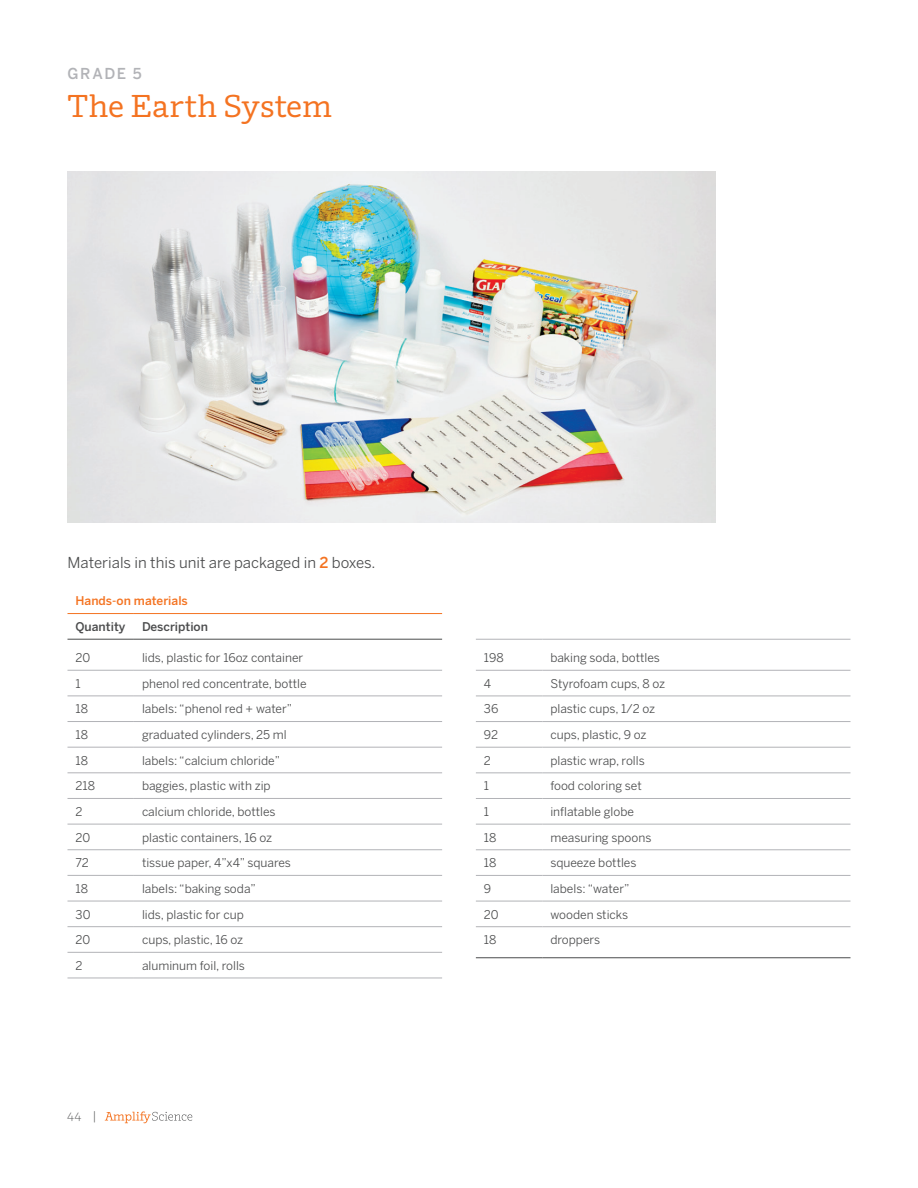
<style>
.page{position:relative;width:918px;height:1188px;background:#fff}
.page>*{position:absolute;margin:0;border:0;box-sizing:border-box;transform-origin:0 0}
.t1{font:31.5px "Amplify";color:#f47321}
.t2{font:15px "Benton Sans";color:#4b4c4d}
.t3{font:500 15px "Benton Sans";letter-spacing:.105em;color:#b2b3b7}
.t4{font:12px "Benton Sans";color:#4b4c4d}
.t5{font:500 12px "Benton Sans";color:#4b4c4d}
.t6{font:500 12px "Benton Sans";color:#f47321}
.t7{font:300 12px "Amplify";color:#4b4c4d}
.s1{font-weight:500;color:#f47321}
</style>
<div class="page">
<img style="left:68px;top:171px;width:648px;height:351px">
<svg style="left:105px;top:1112px;width:87px;height:11px"></svg>
<hr style="left:68px;top:639px;width:66px;height:1px;background:#4b4c4d">
<hr style="left:134px;top:639px;width:308px;height:1px;background:#4b4c4d">
<hr style="left:68px;top:613px;width:66px;height:1px;background:#f47321">
<hr style="left:134px;top:613px;width:308px;height:1px;background:#f47321">
<hr style="left:68px;top:670px;width:66px;height:1px;background:#b2b3b7">
<hr style="left:134px;top:670px;width:308px;height:1px;background:#b2b3b7">
<hr style="left:68px;top:696px;width:66px;height:1px;background:#b2b3b7">
<hr style="left:134px;top:696px;width:308px;height:1px;background:#b2b3b7">
<hr style="left:68px;top:721px;width:66px;height:1px;background:#b2b3b7">
<hr style="left:134px;top:721px;width:308px;height:1px;background:#b2b3b7">
<hr style="left:68px;top:747px;width:66px;height:1px;background:#b2b3b7">
<hr style="left:134px;top:747px;width:308px;height:1px;background:#b2b3b7">
<hr style="left:68px;top:773px;width:66px;height:1px;background:#b2b3b7">
<hr style="left:134px;top:773px;width:308px;height:1px;background:#b2b3b7">
<hr style="left:68px;top:798px;width:66px;height:1px;background:#b2b3b7">
<hr style="left:134px;top:798px;width:308px;height:1px;background:#b2b3b7">
<hr style="left:68px;top:824px;width:66px;height:1px;background:#b2b3b7">
<hr style="left:134px;top:824px;width:308px;height:1px;background:#b2b3b7">
<hr style="left:68px;top:849px;width:66px;height:1px;background:#b2b3b7">
<hr style="left:134px;top:849px;width:308px;height:1px;background:#b2b3b7">
<hr style="left:68px;top:875px;width:66px;height:1px;background:#b2b3b7">
<hr style="left:134px;top:875px;width:308px;height:1px;background:#b2b3b7">
<hr style="left:68px;top:901px;width:66px;height:1px;background:#b2b3b7">
<hr style="left:134px;top:901px;width:308px;height:1px;background:#b2b3b7">
<hr style="left:68px;top:926px;width:66px;height:1px;background:#b2b3b7">
<hr style="left:134px;top:926px;width:308px;height:1px;background:#b2b3b7">
<hr style="left:68px;top:952px;width:66px;height:1px;background:#b2b3b7">
<hr style="left:134px;top:952px;width:308px;height:1px;background:#b2b3b7">
<hr style="left:68px;top:978px;width:66px;height:1px;background:#b2b3b7">
<hr style="left:134px;top:978px;width:308px;height:1px;background:#b2b3b7">
<hr style="left:476px;top:957px;width:66px;height:1px;background:#4b4c4d">
<hr style="left:542px;top:957px;width:308px;height:1px;background:#4b4c4d">
<hr style="left:476px;top:639px;width:66px;height:1px;background:#b2b3b7">
<hr style="left:542px;top:639px;width:308px;height:1px;background:#b2b3b7">
<hr style="left:476px;top:670px;width:66px;height:1px;background:#b2b3b7">
<hr style="left:542px;top:670px;width:308px;height:1px;background:#b2b3b7">
<hr style="left:476px;top:696px;width:66px;height:1px;background:#b2b3b7">
<hr style="left:542px;top:696px;width:308px;height:1px;background:#b2b3b7">
<hr style="left:476px;top:721px;width:66px;height:1px;background:#b2b3b7">
<hr style="left:542px;top:721px;width:308px;height:1px;background:#b2b3b7">
<hr style="left:476px;top:747px;width:66px;height:1px;background:#b2b3b7">
<hr style="left:542px;top:747px;width:308px;height:1px;background:#b2b3b7">
<hr style="left:476px;top:773px;width:66px;height:1px;background:#b2b3b7">
<hr style="left:542px;top:773px;width:308px;height:1px;background:#b2b3b7">
<hr style="left:476px;top:798px;width:66px;height:1px;background:#b2b3b7">
<hr style="left:542px;top:798px;width:308px;height:1px;background:#b2b3b7">
<hr style="left:476px;top:824px;width:66px;height:1px;background:#b2b3b7">
<hr style="left:542px;top:824px;width:308px;height:1px;background:#b2b3b7">
<hr style="left:476px;top:850px;width:66px;height:1px;background:#b2b3b7">
<hr style="left:542px;top:850px;width:308px;height:1px;background:#b2b3b7">
<hr style="left:476px;top:875px;width:66px;height:1px;background:#b2b3b7">
<hr style="left:542px;top:875px;width:308px;height:1px;background:#b2b3b7">
<hr style="left:476px;top:901px;width:66px;height:1px;background:#b2b3b7">
<hr style="left:542px;top:901px;width:308px;height:1px;background:#b2b3b7">
<hr style="left:476px;top:926px;width:66px;height:1px;background:#b2b3b7">
<hr style="left:542px;top:926px;width:308px;height:1px;background:#b2b3b7">
<p class="t3" style="left:68px;top:65px;width:76px">GRADE 5</p>
<h1 class="t1" style="left:68px;top:87px;width:266px">The Earth System</h1>
<p class="t2" style="left:68px;top:553px;width:310px">Materials in this unit are packaged in <span class="s1">2</span> boxes.</p>
<p class="t6" style="left:76px;top:594px;width:114px">Hands-on materials</p>
<p class="t5" style="left:76px;top:619px;width:51px">Quantity</p>
<p class="t5" style="left:142px;top:619px;width:68px">Description</p>
<p class="t4" style="left:76px;top:651px;width:16px">20</p>
<p class="t4" style="left:142px;top:651px;width:163px">lids, plastic for 16oz container</p>
<p class="t4" style="left:76px;top:676px;width:7px">1</p>
<p class="t4" style="left:142px;top:676px;width:166px">phenol red concentrate, bottle</p>
<p class="t4" style="left:76px;top:702px;width:14px">18</p>
<p class="t4" style="left:142px;top:702px;width:152px">labels: “phenol red + water”</p>
<p class="t4" style="left:76px;top:728px;width:14px">18</p>
<p class="t4" style="left:142px;top:728px;width:146px">graduated cylinders, 25 ml</p>
<p class="t4" style="left:76px;top:753px;width:14px">18</p>
<p class="t4" style="left:142px;top:753px;width:140px">labels: “calcium chloride”</p>
<p class="t4" style="left:76px;top:779px;width:21px">218</p>
<p class="t4" style="left:142px;top:779px;width:130px">baggies, plastic with zip</p>
<p class="t4" style="left:76px;top:804px;width:9px">2</p>
<p class="t4" style="left:142px;top:804px;width:135px">calcium chloride, bottles</p>
<p class="t4" style="left:76px;top:830px;width:16px">20</p>
<p class="t4" style="left:142px;top:830px;width:132px">plastic containers, 16 oz</p>
<p class="t4" style="left:76px;top:856px;width:15px">72</p>
<p class="t4" style="left:142px;top:856px;width:150px">tissue paper, 4”x4” squares</p>
<p class="t4" style="left:76px;top:881px;width:14px">18</p>
<p class="t4" style="left:142px;top:881px;width:115px">labels: “baking soda”</p>
<p class="t4" style="left:76px;top:907px;width:16px">30</p>
<p class="t4" style="left:142px;top:907px;width:103px">lids, plastic for cup</p>
<p class="t4" style="left:76px;top:933px;width:16px">20</p>
<p class="t4" style="left:142px;top:933px;width:103px">cups, plastic, 16 oz</p>
<p class="t4" style="left:76px;top:958px;width:9px">2</p>
<p class="t4" style="left:142px;top:958px;width:105px">aluminum foil, rolls</p>
<p class="t7" style="left:68px;top:1109px;width:30px">44 |</p>
<p class="t4" style="left:484px;top:651px;width:21px">198</p>
<p class="t4" style="left:550px;top:651px;width:111px">baking soda, bottles</p>
<p class="t4" style="left:484px;top:676px;width:9px">4</p>
<p class="t4" style="left:550px;top:676px;width:116px">Styrofoam cups, 8 oz</p>
<p class="t4" style="left:484px;top:702px;width:16px">36</p>
<p class="t4" style="left:550px;top:702px;width:106px">plastic cups, 1/2 oz</p>
<p class="t4" style="left:484px;top:728px;width:16px">92</p>
<p class="t4" style="left:550px;top:728px;width:98px">cups, plastic, 9 oz</p>
<p class="t4" style="left:484px;top:753px;width:9px">2</p>
<p class="t4" style="left:550px;top:753px;width:96px">plastic wrap, rolls</p>
<p class="t4" style="left:484px;top:779px;width:7px">1</p>
<p class="t4" style="left:550px;top:779px;width:93px">food coloring set</p>
<p class="t4" style="left:484px;top:805px;width:7px">1</p>
<p class="t4" style="left:550px;top:805px;width:85px">inflatable globe</p>
<p class="t4" style="left:484px;top:830px;width:14px">18</p>
<p class="t4" style="left:550px;top:830px;width:103px">measuring spoons</p>
<p class="t4" style="left:484px;top:856px;width:14px">18</p>
<p class="t4" style="left:550px;top:856px;width:88px">squeeze bottles</p>
<p class="t4" style="left:484px;top:881px;width:9px">9</p>
<p class="t4" style="left:550px;top:881px;width:81px">labels: “water”</p>
<p class="t4" style="left:484px;top:907px;width:16px">20</p>
<p class="t4" style="left:550px;top:907px;width:79px">wooden sticks</p>
<p class="t4" style="left:484px;top:933px;width:14px">18</p>
<p class="t4" style="left:550px;top:933px;width:51px">droppers</p>
</div>
